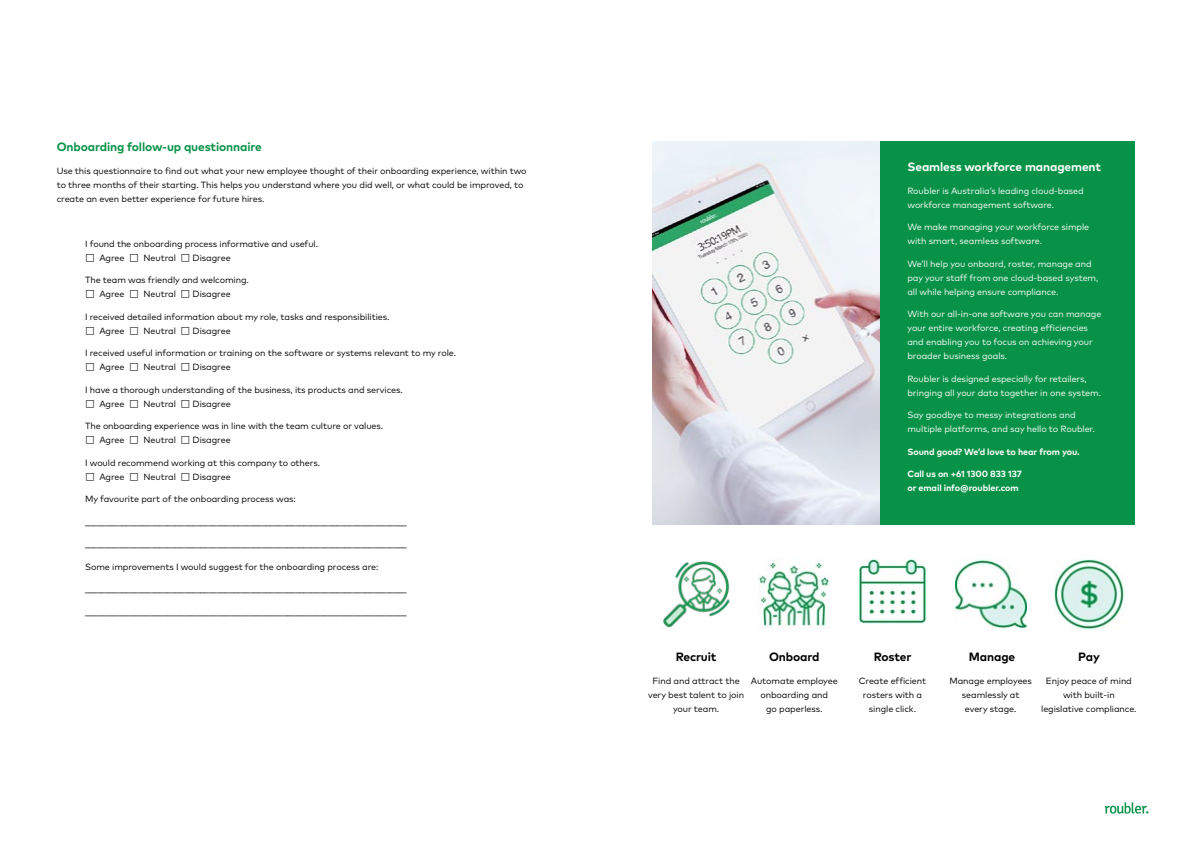
<style>
.page{position:relative;width:1191px;height:842px;background:#fff}
.page>*{position:absolute;margin:0;border:0;box-sizing:border-box;transform-origin:0 0}
.t1{font:700 12px "Mark Pro";letter-spacing:-.01em;color:#089247}
.t2{font:700 12px "Mark Pro";letter-spacing:-.01em;color:#000}
.t3{font:700 12px "Mark Pro";letter-spacing:-.01em;color:#fff}
.t4{font:9px/14px "Mark Pro";letter-spacing:-.01em;color:#000}
.t5{font:9px/14px "Mark Pro";letter-spacing:-.01em;color:#fff}
.t6{font:700 9px/14px "Mark Pro";letter-spacing:-.01em;color:#fff}
</style>
<div class="page">
<svg style="left:1104px;top:802px;width:44px;height:12px"></svg>
<div style="left:879px;top:142px;width:255px;height:383px;background:#089247"></div>
<img style="left:652px;top:142px;width:227px;height:383px">
<img style="left:759px;top:558px;width:70px;height:69px">
<img style="left:860px;top:558px;width:65px;height:65px">
<img style="left:955px;top:559px;width:71px;height:70px">
<img style="left:1054px;top:559px;width:70px;height:70px">
<img style="left:663px;top:561px;width:67px;height:67px">
<h1 class="t1" style="left:57px;top:138px;width:207px">Onboarding follow-up questionnaire</h1>
<p class="t4" style="left:57px;top:163px;width:471px">Use this questionnaire to find out what your new employee thought of their onboarding experience, within two to three months of their starting. This helps you understand where you did well, or what could be improved, to create an even better experience for future hires.</p>
<p class="t4" style="left:85px;top:236px;width:234px">I found the onboarding process informative and useful. ☐ Agree ☐ Neutral ☐ Disagree</p>
<p class="t4" style="left:85px;top:272px;width:165px">The team was friendly and welcoming. ☐ Agree ☐ Neutral ☐ Disagree</p>
<p class="t4" style="left:85px;top:309px;width:306px">I received detailed information about my role, tasks and responsibilities. ☐ Agree ☐ Neutral ☐ Disagree</p>
<p class="t4" style="left:85px;top:345px;width:372px">I received useful information or training on the software or systems relevant to my role. ☐ Agree ☐ Neutral ☐ Disagree</p>
<p class="t4" style="left:85px;top:382px;width:319px">I have a thorough understanding of the business, its products and services. ☐ Agree ☐ Neutral ☐ Disagree</p>
<p class="t4" style="left:85px;top:418px;width:300px">The onboarding experience was in line with the team culture or values. ☐ Agree ☐ Neutral ☐ Disagree</p>
<p class="t4" style="left:85px;top:455px;width:236px">I would recommend working at this company to others. ☐ Agree ☐ Neutral ☐ Disagree</p>
<p class="t4" style="left:85px;top:491px;width:212px">My favourite part of the onboarding process was:</p>
<p class="t4" style="left:85px;top:514px;width:323px">______________________________________________________________________________</p>
<p class="t4" style="left:85px;top:536px;width:323px">______________________________________________________________________________</p>
<p class="t4" style="left:85px;top:559px;width:295px">Some improvements I would suggest for the onboarding process are:</p>
<p class="t4" style="left:85px;top:581px;width:323px">______________________________________________________________________________</p>
<p class="t4" style="left:85px;top:604px;width:323px">______________________________________________________________________________</p>
<h1 class="t3" style="left:907px;top:158px;width:195px">Seamless workforce management</h1>
<p class="t5" style="left:907px;top:183px;width:178px">Roubler is Australia’s leading cloud-based workforce management software.</p>
<p class="t5" style="left:907px;top:219px;width:183px">We make managing your workforce simple with smart, seamless software.</p>
<p class="t5" style="left:907px;top:256px;width:192px">We’ll help you onboard, roster, manage and pay your staff from one cloud‑based system, all while helping ensure compliance.</p>
<p class="t5" style="left:907px;top:306px;width:195px">With our all-in-one software you can manage your entire workforce, creating efficiencies and enabling you to focus on achieving your broader business goals.</p>
<p class="t5" style="left:907px;top:371px;width:195px">Roubler is designed especially for retailers, bringing all your data together in one system.</p>
<p class="t5" style="left:907px;top:407px;width:189px">Say goodbye to messy integrations and multiple platforms, and say hello to Roubler.</p>
<p class="t6" style="left:907px;top:444px;width:174px">Sound good? We’d love to hear from you.</p>
<p class="t6" style="left:907px;top:466px;width:116px">Call us on +61 1300 833 137 or email info@roubler.com</p>
<h1 class="t2" style="left:675px;top:648px;width:42px">Recruit</h1>
<p class="t4" style="left:648px;top:673px;width:97px;text-align:center">Find and attract the very best talent to join your team.</p>
<h1 class="t2" style="left:769px;top:648px;width:52px">Onboard</h1>
<p class="t4" style="left:751px;top:673px;width:88px;text-align:center">Automate employee onboarding and<br>go paperless.</p>
<h1 class="t2" style="left:873px;top:648px;width:39px">Roster</h1>
<p class="t4" style="left:858px;top:673px;width:69px;text-align:center">Create efficient rosters with a single click.</p>
<h1 class="t2" style="left:969px;top:648px;width:48px">Manage</h1>
<p class="t4" style="left:949px;top:673px;width:84px;text-align:center">Manage employees seamlessly at every stage.</p>
<h1 class="t2" style="left:1078px;top:648px;width:23px">Pay</h1>
<p class="t4" style="left:1041px;top:673px;width:97px;text-align:center">Enjoy peace of mind with built-in legislative compliance.</p>
</div>
